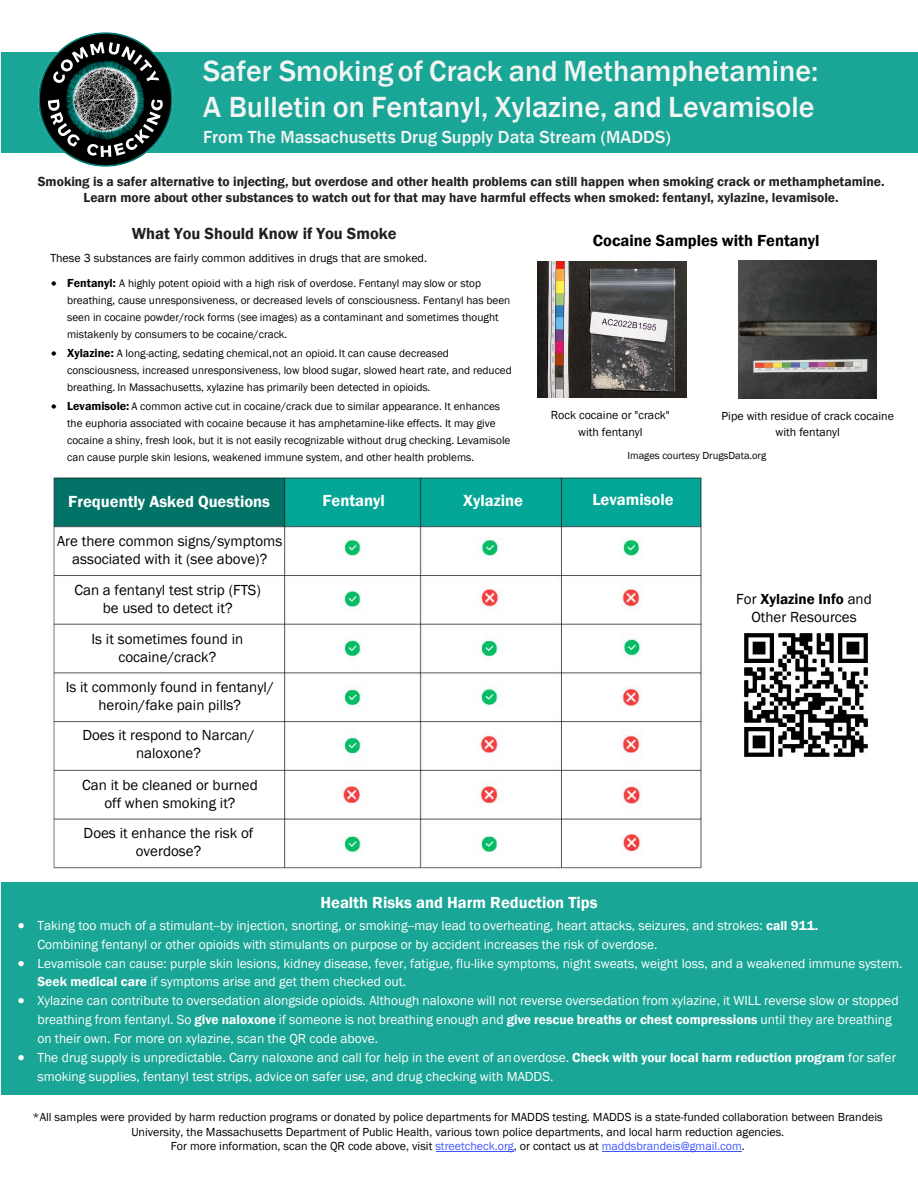
<style>
.page{position:relative;width:918px;height:1188px;background:#fff}
.page>*{position:absolute;margin:0;border:0;box-sizing:border-box;transform-origin:0 0}
.t1{font:500 30px/36.2px "Franklin Gothic";color:#f3f4f4}
.t2{font:500 18px "Franklin Gothic";color:#f3f4f4}
.t3{font:16.5px "Franklin Gothic Demi";color:#fff}
.t4{font:16.5px "Franklin Gothic Demi";color:#231f20}
.t5{font:16.5px "Franklin Gothic Demi";color:#000}
.t6{font:15px/18px "Franklin Gothic";color:#000;text-align:center}
.t7{font:15px "Franklin Gothic Demi";color:#000}
.t8{font:13.5px/18.9px "Franklin Gothic";color:#fff}
.t9{font:13.5px/16.2px "Franklin Gothic Demi";color:#231f20;text-align:center}
.t10{font:13.5px/18.9px "Franklin Gothic";color:#fff}
.t11{font:12px/16.8px "Franklin Gothic";color:#000;text-align:center}
.t12{font:11.25px/17.2px "Franklin Gothic";color:#000}
.t13{font:10.5px "Franklin Gothic";color:#000}
.s1{font-family:"Franklin Gothic Demi";font-size:12px}
.s2{font-family:"Franklin Gothic"}
.s3{font-family:"Franklin Gothic Demi"}
.s4{font-style:inherit}
.s5{color:#4055ff}
</style>
<div class="page">
<div style="left:1px;top:52px;width:916px;height:101px;background:#19a696"></div>
<div style="left:1px;top:882px;width:916px;height:213px;background:#19a696"></div>
<img style="left:537px;top:261px;width:149px;height:137px">
<img style="left:738px;top:260px;width:138px;height:138px">
<hr style="left:602px;top:1151px;width:139px;height:1px;background:#4055ff">
<hr style="left:436px;top:1151px;width:77px;height:1px;background:#4055ff">
<img style="left:38px;top:32px;width:135px;height:135px">
<img style="left:51px;top:475px;width:652px;height:395px">
<img style="left:744px;top:633px;width:124px;height:124px">
<h1 class="t1" style="left:203px;top:53px;width:617px">Safer Smoking of Crack and Methamphetamine:<br>A Bulletin on Fentanyl, Xylazine, and Levamisole</h1>
<h2 class="t2" style="left:203px;top:126px;width:469px">From The Massachusetts Drug Supply Data Stream (MADDS)</h2>
<p class="t9" style="left:38px;top:173px;width:848px">Smoking is a safer alternative to injecting, but overdose and other health problems can still happen when smoking crack or methamphetamine.<br>Learn more about other substances to watch out for that may have harmful effects when smoked: fentanyl, xylazine, levamisole.</p>
<h3 class="t4" style="left:132px;top:223px;width:266px">What You Should Know if You Smoke</h3>
<p class="t11" style="left:50px;top:250px;width:378px">These 3 substances are fairly common additives in drugs that are smoked.</p>
<p class="t12" style="left:67px;top:274px;width:445px;text-indent:-16px">• <span class="s1">Fentanyl:</span> A highly potent opioid with a high risk of overdose. Fentanyl may slow or stop breathing, cause unresponsiveness, or decreased levels of consciousness. Fentanyl has been seen in cocaine powder/rock forms (see images) as a contaminant and sometimes thought mistakenly by consumers to be cocaine/crack.</p>
<p class="t12" style="left:67px;top:344px;width:446px;text-indent:-16px">• <span class="s1">Xylazine:</span> A long-acting, sedating chemical,not an opioid. It can cause decreased consciousness, increased unresponsiveness, low blood sugar, slowed heart rate, and reduced breathing. In Massachusetts, xylazine has primarily been detected in opioids.</p>
<p class="t12" style="left:67px;top:398px;width:445px;text-indent:-16px">• <span class="s1">Levamisole:</span> A common active cut in cocaine/crack due to similar appearance. It enhances the euphoria associated with cocaine because it has amphetamine-like effects. It may give cocaine a shiny, fresh look, but it is not easily recognizable without drug checking. Levamisole can cause purple skin lesions, weakened immune system, and other health problems.</p>
<h3 class="t5" style="left:593px;top:231px;width:228px">Cocaine Samples with Fentanyl</h3>
<p class="t11" style="left:551px;top:407px;width:120px">Rock cocaine or "crack" with fentanyl</p>
<p class="t11" style="left:722px;top:407px;width:174px">Pipe with residue of crack cocaine with fentanyl</p>
<p class="t13" style="left:628px;top:449px;width:140px">Images courtesy DrugsData.org</p>
<h3 class="t3" style="left:68px;top:491px;width:203px">Frequently Asked Questions</h3>
<h3 class="t6" style="left:57px;top:532px;width:227px">Are there common signs/symptoms associated with it (see above)?</h3>
<h3 class="t6" style="left:74px;top:582px;width:188px">Can a fentanyl test strip (FTS) be used to detect it?</h3>
<h3 class="t6" style="left:91px;top:630px;width:153px">Is it sometimes found in cocaine/crack?</h3>
<h3 class="t6" style="left:66px;top:678px;width:210px">Is it commonly found in fentanyl/ heroin/fake pain pills?</h3>
<h3 class="t6" style="left:82px;top:726px;width:174px">Does it respond to Narcan/ naloxone?</h3>
<h3 class="t6" style="left:82px;top:776px;width:177px">Can it be cleaned or burned off when smoking it?</h3>
<h3 class="t6" style="left:84px;top:824px;width:171px">Does it enhance the risk of overdose?</h3>
<h3 class="t3" style="left:322px;top:491px;width:64px">Fentanyl</h3>
<h3 class="t3" style="left:463px;top:490px;width:61px">Xylazine</h3>
<h3 class="t3" style="left:592px;top:489px;width:83px">Levamisole</h3>
<h3 class="t3" style="left:320px;top:892px;width:279px">Health Risks and Harm Reduction Tips</h3>
<h3 class="t7" style="left:736px;top:589px;width:137px"><span class="s2">For</span> Xylazine Info <span class="s2">and</span></h3>
<h3 class="t6" style="left:751px;top:608px;width:107px">Other Resources</h3>
<p class="t10" style="left:37px;top:916px;width:782px;text-indent:-20px">• Taking too much of a stimulant--by injection, snorting, or smoking--may lead to overheating, heart attacks, seizures, and strokes: <span class="s3">call 911.<br></span><span class="s4">Combining fentanyl or other opioids with stimulants on purpose or by accident increases the risk of overdose.</span></p>
<p class="t8" style="left:37px;top:954px;width:866px;text-indent:-20px">• Levamisole can cause: purple skin lesions, kidney disease, fever, fatigue, flu-like symptoms, night sweats, weight loss, and a weakened immune system.<br><span class="s3">Seek medical care</span> if symptoms arise and get them checked out.</p>
<p class="t8" style="left:37px;top:992px;width:863px;text-indent:-20px">• <span class="s4">Xylazine can contribute to oversedation alongside opioids.</span> Although naloxone will not reverse oversedation from xylazine, it WILL reverse slow or stopped breathing from fentanyl. So <span class="s3">give naloxone</span> if someone is not breathing enough and <span class="s3">give rescue breaths or chest compressions</span> until they are breathing on their own. <span class="s4">For more</span> on <span class="s4">xylazine,</span> scan the QR code above.</p>
<p class="t8" style="left:37px;top:1048px;width:860px;text-indent:-20px">• The drug supply is unpredictable. Carry naloxone and call for help in the event of an overdose. <span class="s3">Check with your local harm reduction program</span> for safer smoking supplies, fentanyl test strips, advice on safer use, and drug checking with MADDS.</p>
<p class="t11" style="left:33px;top:1110px;width:852px;line-height:14.4px">*All samples were provided by harm reduction programs or donated by police departments for MADDS testing. MADDS is a state-funded collaboration between Brandeis<br>University, the Massachusetts Department of Public Health, various town police departments, and local harm reduction agencies.<br>For more information, scan the QR code above, visit <span class="s5">streetcheck.org</span>, or contact us at <span class="s5">maddsbrandeis@gmail.com</span>.</p>
</div>
